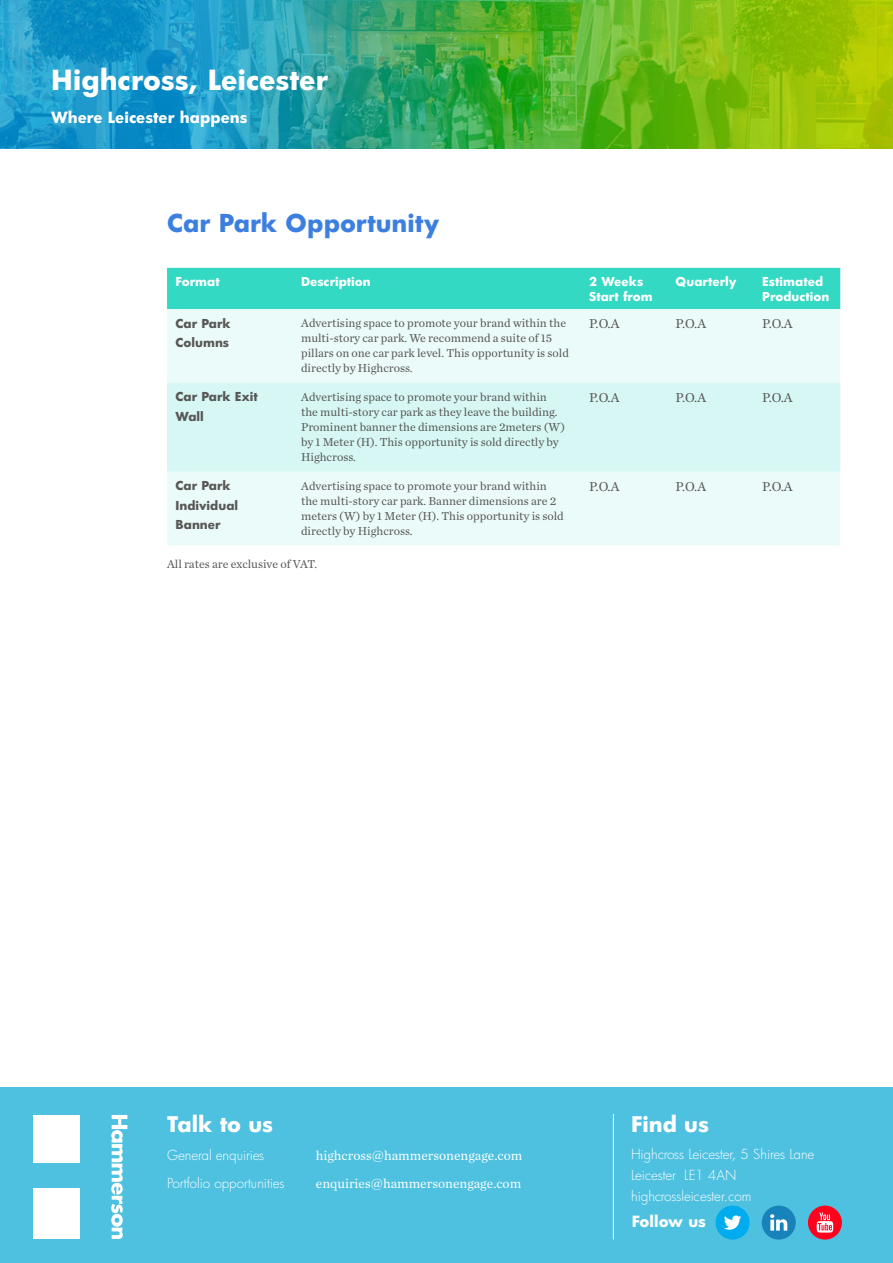
<style>
.page{position:relative;width:893px;height:1263px;background:#fff}
.page>*{position:absolute;margin:0;border:0;box-sizing:border-box;transform-origin:0 0}
.t1{font:700 27px "HP Futura";color:#fff}
.t2{font:700 24px "HP Futura";color:#3d7fe0}
.t3{font:700 21px "HP Futura";color:#fff}
.t4{font:700 15px "HP Futura";color:#fff}
.t5{font:300 13.5px/21px "HP Futura";letter-spacing:-.005em;color:#fff}
.t6{font:13.5px "Chronicle Text G1";color:#fff}
.t7{font:13.5px "Chronicle Text G1";color:#575756}
.t8{font:12px/15px "Chronicle Text G1";color:#575756}
.t9{font:700 12px/14.4px "HP Futura";color:#fff}
.t10{font:700 12px/19.5px "HP Futura";color:#575756}
</style>
<div class="page">
<img style="left:0;top:0;width:893px;height:148px">
<div style="left:0;top:1087px;width:893px;height:176px;background:#4ec1e0"></div>
<div style="left:33px;top:1188px;width:46px;height:51px;background:#fff"></div>
<div style="left:33px;top:1115px;width:46px;height:48px;background:#fff"></div>
<svg style="left:111px;top:1115px;width:16px;height:124px"></svg>
<hr style="left:613px;top:1114px;width:1px;height:125px;background:#fff">
<div style="left:715px;top:1205px;width:35px;height:34px;background:#00abee;border-radius:50%"></div>
<svg style="left:724px;top:1215px;width:17px;height:15px"></svg>
<div style="left:762px;top:1205px;width:34px;height:34px;background:#1883bb;border-radius:50%"></div>
<svg style="left:770px;top:1214px;width:17px;height:16px"></svg>
<div style="left:808px;top:1205px;width:34px;height:34px;background:#ff021e;border-radius:50%"></div>
<svg style="left:817px;top:1212px;width:16px;height:20px"></svg>
<div style="left:167px;top:268px;width:673px;height:41px;background:#33d9c3"></div>
<div style="left:167px;top:309px;width:673px;height:236px;background:#ebfbf9"></div>
<div style="left:167px;top:383px;width:673px;height:89px;background:#d6f7f3"></div>
<h1 class="t1" style="left:51px;top:61px;width:278px">Highcross, Leicester</h1>
<p class="t4" style="left:51px;top:106px;width:198px">Where Leicester happens</p>
<h2 class="t2" style="left:167px;top:206px;width:274px">Car Park Opportunity</h2>
<p class="t9" style="left:176px;top:274px;width:46px">Format</p>
<p class="t9" style="left:301px;top:274px;width:71px">Description</p>
<p class="t9" style="left:589px;top:274px;width:65px">2 Weeks<br>Start from</p>
<p class="t9" style="left:676px;top:274px;width:62px">Quarterly</p>
<p class="t9" style="left:762px;top:274px;width:69px">Estimated<br>Production</p>
<p class="t10" style="left:176px;top:313px;width:57px">Car Park<br>Columns</p>
<p class="t8" style="left:301px;top:315px;width:269px">Advertising space to promote your brand within the multi-story car park. We recommend a suite of 15 pillars on one car park level. This opportunity is sold directly by Highcross.</p>
<p class="t7" style="left:589px;top:314px;width:32px">P.O.A</p>
<p class="t7" style="left:676px;top:314px;width:32px">P.O.A</p>
<p class="t7" style="left:762px;top:314px;width:32px">P.O.A</p>
<p class="t10" style="left:176px;top:387px;width:84px">Car Park Exit<br>Wall</p>
<p class="t8" style="left:301px;top:389px;width:265px">Advertising space to promote your brand within the multi-story car park as they leave the building.<br>Prominent banner the dimensions are 2meters (W) by 1 Meter (H). This opportunity is sold directly by Highcross.</p>
<p class="t7" style="left:589px;top:387px;width:32px">P.O.A</p>
<p class="t7" style="left:676px;top:387px;width:32px">P.O.A</p>
<p class="t7" style="left:762px;top:387px;width:32px">P.O.A</p>
<p class="t10" style="left:176px;top:475px;width:64px">Car Park<br>Individual<br>Banner</p>
<p class="t8" style="left:301px;top:478px;width:264px">Advertising space to promote your brand within the multi-story car park. Banner dimensions are 2 meters (W) by 1 Meter (H). This opportunity is sold directly by Highcross.</p>
<p class="t7" style="left:589px;top:476px;width:32px">P.O.A</p>
<p class="t7" style="left:676px;top:476px;width:32px">P.O.A</p>
<p class="t7" style="left:762px;top:476px;width:32px">P.O.A</p>
<p class="t8" style="left:167px;top:556px;width:152px">All rates are exclusive of VAT.</p>
<h3 class="t3" style="left:167px;top:1109px;width:107px">Talk to us</h3>
<h3 class="t3" style="left:631px;top:1109px;width:79px">Find us</h3>
<p class="t5" style="left:167px;top:1144px;width:99px">General enquiries</p>
<p class="t6" style="left:316px;top:1145px;width:208px">highcross@hammersonengage.com</p>
<p class="t5" style="left:167px;top:1172px;width:119px">Portfolio opportunities</p>
<p class="t6" style="left:316px;top:1173px;width:207px">enquiries@hammersonengage.com</p>
<p class="t5" style="left:631px;top:1144px;width:185px">Highcross Leicester, 5 Shires Lane<br>Leicester LE1 4AN highcrossleicester.com</p>
<p class="t4" style="left:632px;top:1211px;width:76px">Follow us</p>
</div>
